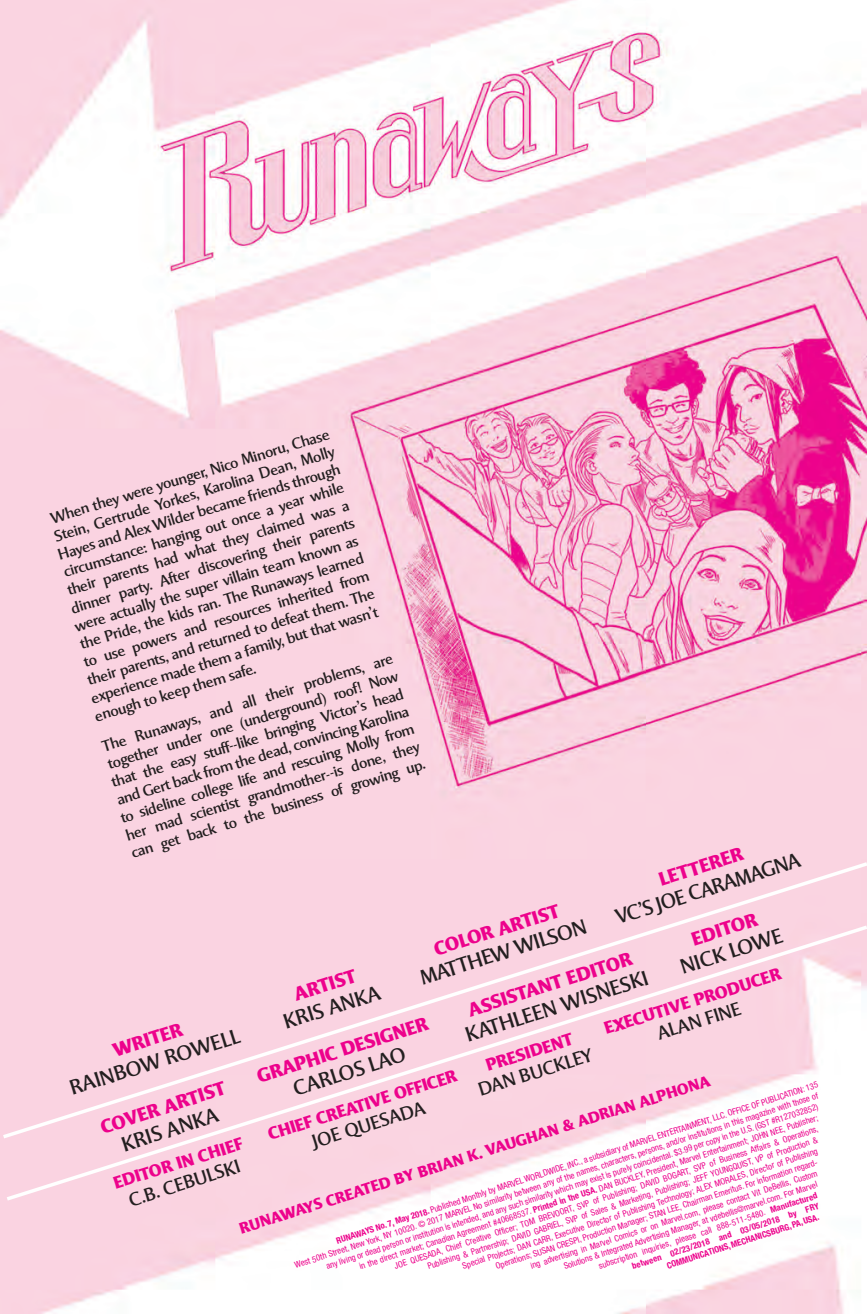
<style>
.page{position:relative;width:867px;height:1316px;background:#fff}
.page>*{position:absolute;margin:0;border:0;box-sizing:border-box;transform-origin:0 0}
.t1{font:21px "Mentor Sans Std";color:#231f20}
.t2{font:900 19.25px "Mentor Sans Std";color:#ed028c}
.t3{font:18.9px "Mentor Sans Std";color:#231f20}
.t4{font:900 17.32px "Mentor Sans Std";color:#ed028c}
.t5{font:15.75px/18.4px "Mentor Sans Std";color:#231f20;text-align:justify}
.t6{font:900 15.75px "Mentor Sans Std";color:#ed028c}
.t7{font:condensed 8.75px "Helvetica Neue LT Pro";color:#ed028c}
.t8{font:700 condensed 8.75px "Helvetica Neue LT Pro";color:#ed028c}
.s1{font-weight:700}
</style>
<div class="page">
<img style="left:0;top:0;width:866px;height:1312px">
<div style="left:0;top:859px;width:866px;height:281px;background:#fad3e1"></div>
<svg style="left:3px;top:922px;width:863px;height:280px"></svg>
<h3 class="t5" style="left:48px;top:509px;width:292px;rotate:-17deg">When they were younger, Nico Minoru, Chase</h3>
<h3 class="t5" style="left:52px;top:527px;width:294px;rotate:-17deg">Stein, Gertrude Yorkes, Karolina Dean, Molly</h3>
<h3 class="t5" style="left:56px;top:545px;width:296px;rotate:-17deg">Hayes and Alex Wilder became friends through</h3>
<h3 class="t5" style="left:61px;top:563px;width:294px;rotate:-17deg">circumstance: hanging out once a year while</h3>
<h3 class="t5" style="left:65px;top:581px;width:295px;rotate:-17deg">their parents had what they claimed was a</h3>
<h3 class="t5" style="left:68px;top:599px;width:297px;rotate:-17deg">dinner party. After discovering their parents</h3>
<h3 class="t5" style="left:72px;top:617px;width:297px;rotate:-17deg">were actually the super villain team known as</h3>
<h3 class="t5" style="left:77px;top:635px;width:297px;rotate:-17deg">the Pride, the kids ran. The Runaways learned</h3>
<h3 class="t5" style="left:81px;top:653px;width:299px;rotate:-17deg">to use powers and resources inherited from</h3>
<h3 class="t5" style="left:85px;top:671px;width:301px;rotate:-17deg">their parents, and returned to defeat them. The</h3>
<h3 class="t5" style="left:89px;top:689px;width:301px;rotate:-17deg">experience made them a family, but that wasn’t</h3>
<p class="t5" style="left:97px;top:738px;width:308px;rotate:-17deg">The Runaways, and all their problems, are together under one (underground) roof! Now that the easy stuff--like bringing Victor’s head and Gert back from the dead, convincing Karolina to sideline college life and rescuing Molly from her mad scientist grandmother--is done, they can get back to the business of growing up.</p>
<h3 class="t5" style="left:92px;top:707px;width:169px;rotate:-17deg">enough to keep them safe.</h3>
<h2 class="t2" style="left:655px;top:867px;width:89px;rotate:-18deg">LETTERER</h2>
<h1 class="t1" style="left:612px;top:903px;width:194px;rotate:-17deg">VC’S JOE CARAMAGNA</h1>
<h2 class="t2" style="left:430px;top:937px;width:132px;rotate:-18deg">COLOR ARTIST</h2>
<h2 class="t2" style="left:688px;top:927px;width:69px;rotate:-18deg">EDITOR</h2>
<h1 class="t1" style="left:416px;top:965px;width:175px;rotate:-18deg">MATTHEW WILSON</h1>
<h2 class="t2" style="left:253px;top:1064px;width:180px;rotate:-18deg">GRAPHIC DESIGNER</h2>
<h1 class="t1" style="left:676px;top:954px;width:107px;rotate:-18deg">NICK LOWE</h1>
<h2 class="t2" style="left:464px;top:998px;width:173px;rotate:-18deg">ASSISTANT EDITOR</h2>
<h3 class="t4" style="left:601px;top:1018px;width:186px;rotate:-18deg">EXECUTIVE PRODUCER</h3>
<h2 class="t2" style="left:290px;top:982px;width:65px;rotate:-18deg">ARTIST</h2>
<h1 class="t1" style="left:462px;top:1022px;width:192px;rotate:-18deg">KATHLEEN WISNESKI</h1>
<h1 class="t1" style="left:280px;top:1009px;width:102px;rotate:-18deg">KRIS ANKA</h1>
<h3 class="t3" style="left:653px;top:1021px;width:88px;rotate:-17deg">ALAN FINE</h3>
<h3 class="t6" style="left:237px;top:1220px;width:494px;rotate:-18deg">RUNAWAYS CREATED BY BRIAN K. VAUGHAN &amp; ADRIAN ALPHONA</h3>
<h2 class="t2" style="left:110px;top:1038px;width:73px;rotate:-18deg">WRITER</h2>
<h1 class="t1" style="left:66px;top:1076px;width:178px;rotate:-18deg">RAINBOW ROWELL</h1>
<h3 class="t4" style="left:482px;top:1054px;width:92px;rotate:-18deg">PRESIDENT</h3>
<h1 class="t1" style="left:289px;top:1076px;width:119px;rotate:-18deg">CARLOS LAO</h1>
<h3 class="t3" style="left:475px;top:1077px;width:121px;rotate:-17deg">DAN BUCKLEY</h3>
<h3 class="t4" style="left:265px;top:1123px;width:198px;rotate:-18deg">CHIEF CREATIVE OFFICER</h3>
<h2 class="t2" style="left:97px;top:1115px;width:131px;rotate:-18deg">COVER ARTIST</h2>
<p class="t7" style="left:335px;top:1235px;width:507px;rotate:-18deg"><span class="s1">RUNAWAYS No. 7, May 2018.</span> Published Monthly by MARVEL WORLDWIDE, INC., a subsidiary of MARVEL ENTERTAINMENT, LLC. OFFICE OF PUBLICATION: 135</p>
<p class="t7" style="left:293px;top:1259px;width:551px;rotate:-18deg">West 50th Street, New York, NY 10020. © 2017 MARVEL No similarity between any of the names, characters, persons, and/or institutions in this magazine with those of</p>
<h3 class="t3" style="left:309px;top:1130px;width:119px;rotate:-17deg">JOE QUESADA</h3>
<p class="t7" style="left:325px;top:1260px;width:518px;rotate:-18deg">any living or dead person or institution is intended, and any such similarity which may exist is purely coincidental. $3.99 per copy in the U.S. (GST #R127032852)</p>
<h1 class="t1" style="left:118px;top:1132px;width:102px;rotate:-18deg">KRIS ANKA</h1>
<p class="t7" style="left:358px;top:1260px;width:483px;rotate:-18deg">in the direct market; Canadian Agreement #40668537. <span class="s1">Printed in the USA.</span> DAN BUCKLEY, President, Marvel Entertainment; JOHN NEE, Publisher;</p>
<p class="t7" style="left:393px;top:1260px;width:446px;rotate:-18deg">JOE QUESADA, Chief Creative Officer; TOM BREVOORT, SVP of Publishing; DAVID BOGART, SVP of Business Affairs &amp; Operations,</p>
<p class="t7" style="left:426px;top:1260px;width:411px;rotate:-18deg">Publishing &amp; Partnership; DAVID GABRIEL, SVP of Sales &amp; Marketing, Publishing; JEFF YOUNGQUIST, VP of Production &amp;</p>
<h3 class="t4" style="left:110px;top:1172px;width:136px;rotate:-18deg">EDITOR IN CHIEF</h3>
<p class="t7" style="left:461px;top:1260px;width:374px;rotate:-18deg">Special Projects; DAN CARR, Executive Director of Publishing Technology; ALEX MORALES, Director of Publishing</p>
<h3 class="t3" style="left:125px;top:1188px;width:118px;rotate:-17deg">C.B. CEBULSKI</h3>
<p class="t7" style="left:494px;top:1260px;width:341px;rotate:-18deg">Operations; SUSAN CRESPI, Production Manager; STAN LEE, Chairman Emeritus. For information regard-</p>
<p class="t7" style="left:529px;top:1260px;width:302px;rotate:-18deg">ing advertising in Marvel Comics or on Marvel.com, please contact Vit DeBellis, Custom</p>
<p class="t7" style="left:562px;top:1260px;width:268px;rotate:-18deg">Solutions &amp; Integrated Advertising Manager, at vdebellis@marvel.com. For Marvel</p>
<p class="t7" style="left:597px;top:1260px;width:231px;rotate:-18deg">subscription inquiries, please call 888-511-5480. <span class="s1">Manufactured</span></p>
<p class="t8" style="left:630px;top:1260px;width:197px;rotate:-18deg">between 02/23/2018 and 03/05/2018 by FRY</p>
<p class="t8" style="left:665px;top:1260px;width:161px;rotate:-18deg">COMMUNICATIONS, MECHANICSBURG, PA, USA.</p>
</div>
